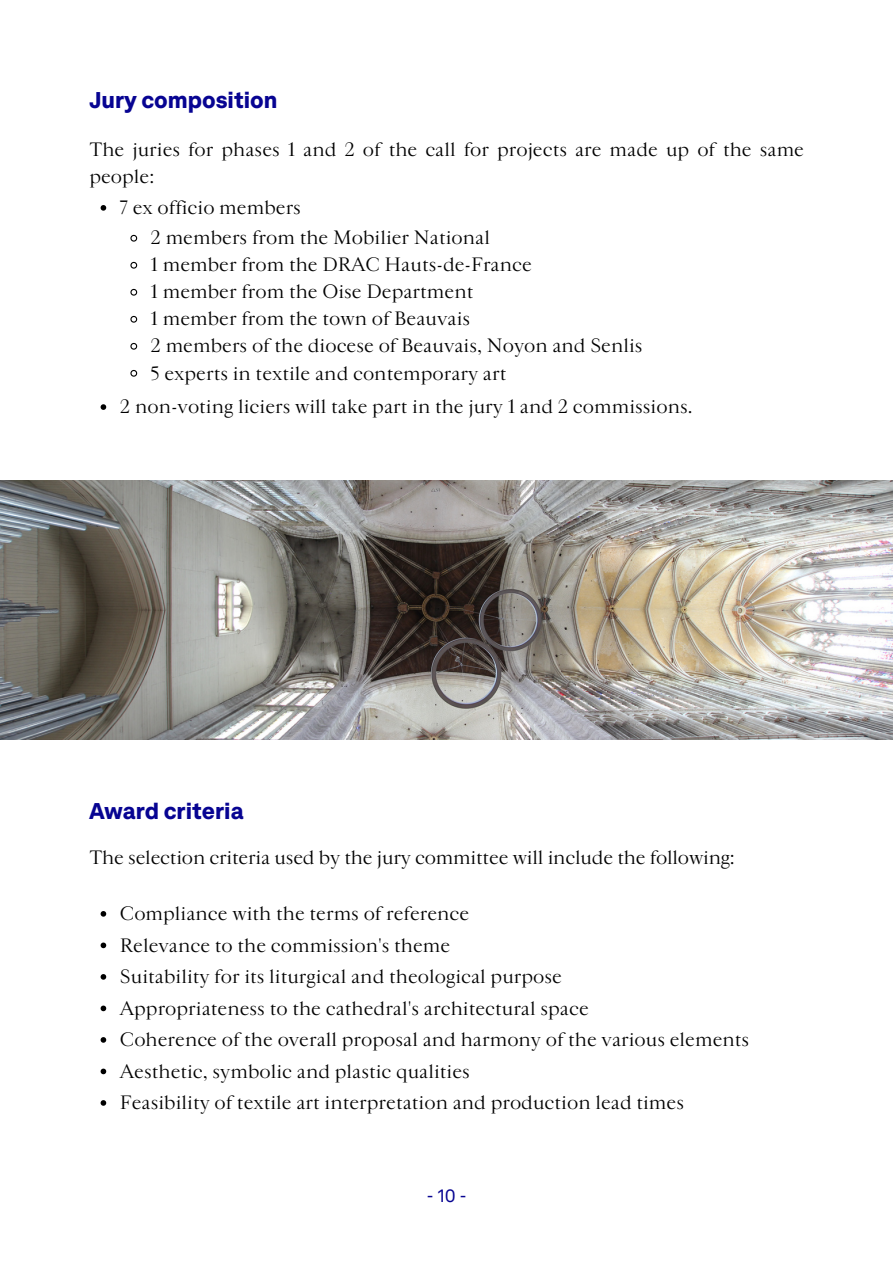
<style>
.page{position:relative;width:893px;height:1264px;background:#fff}
.page>*{position:absolute;margin:0;border:0;box-sizing:border-box;transform-origin:0 0}
.t1{font:900 22.5px "Akkurat LL";color:#070492}
.t2{font:18px/27px "Cardinal Classic Short";color:#000}
.t3{font:18px "Akkurat LL";color:#070492}
</style>
<div class="page">
<img style="left:0;top:480px;width:892px;height:259px">
<svg style="left:101px;top:205px;width:5px;height:6px"></svg>
<svg style="left:130px;top:234px;width:8px;height:8px"></svg>
<svg style="left:130px;top:261px;width:8px;height:8px"></svg>
<svg style="left:130px;top:288px;width:8px;height:8px"></svg>
<svg style="left:130px;top:315px;width:8px;height:8px"></svg>
<svg style="left:130px;top:342px;width:8px;height:8px"></svg>
<svg style="left:130px;top:369px;width:8px;height:8px"></svg>
<svg style="left:101px;top:404px;width:5px;height:6px"></svg>
<svg style="left:101px;top:911px;width:5px;height:5px"></svg>
<svg style="left:101px;top:942px;width:5px;height:6px"></svg>
<svg style="left:101px;top:974px;width:5px;height:5px"></svg>
<svg style="left:101px;top:1005px;width:5px;height:6px"></svg>
<svg style="left:101px;top:1037px;width:5px;height:5px"></svg>
<svg style="left:101px;top:1068px;width:5px;height:6px"></svg>
<svg style="left:101px;top:1100px;width:5px;height:5px"></svg>
<h1 class="t1" style="left:89px;top:91px;width:190px">Jury composition</h1>
<p class="t2" style="left:89px;top:136px;width:716px">The juries for phases 1 and 2 of the call for projects are made up of the same people:</p>
<p class="t2" style="left:120px;top:194px;width:182px">7 ex officio members</p>
<p class="t2" style="left:150px;top:225px;width:341px">2 members from the Mobilier National</p>
<p class="t2" style="left:150px;top:252px;width:383px">1 member from the DRAC Hauts-de-France</p>
<p class="t2" style="left:150px;top:279px;width:324px">1 member from the Oise Department</p>
<p class="t2" style="left:150px;top:306px;width:321px">1 member from the town of Beauvais</p>
<p class="t2" style="left:150px;top:333px;width:493px">2 members of the diocese of Beauvais, Noyon and Senlis</p>
<p class="t2" style="left:150px;top:360px;width:357px">5 experts in textile and contemporary art</p>
<p class="t2" style="left:120px;top:393px;width:574px">2 non-voting liciers will take part in the jury 1 and 2 commissions.</p>
<p class="t1" style="left:89px;top:801px;width:156px">Award criteria</p>
<h1 class="t2" style="left:89px;top:844px;width:647px">The selection criteria used by the jury committee will include the following:</h1>
<p class="t2" style="left:120px;top:900px;width:351px">Compliance with the terms of reference</p>
<p class="t2" style="left:120px;top:931px;width:332px">Relevance to the commission's theme</p>
<p class="t2" style="left:120px;top:963px;width:443px">Suitability for its liturgical and theological purpose</p>
<p class="t2" style="left:120px;top:994px;width:470px">Appropriateness to the cathedral's architectural space</p>
<p class="t2" style="left:120px;top:1026px;width:630px">Coherence of the overall proposal and harmony of the various elements</p>
<p class="t2" style="left:120px;top:1057px;width:351px">Aesthetic, symbolic and plastic qualities</p>
<p class="t2" style="left:120px;top:1089px;width:565px">Feasibility of textile art interpretation and production lead times</p>
<p class="t3" style="left:427px;top:1188px;width:41px">-10-</p>
</div>
